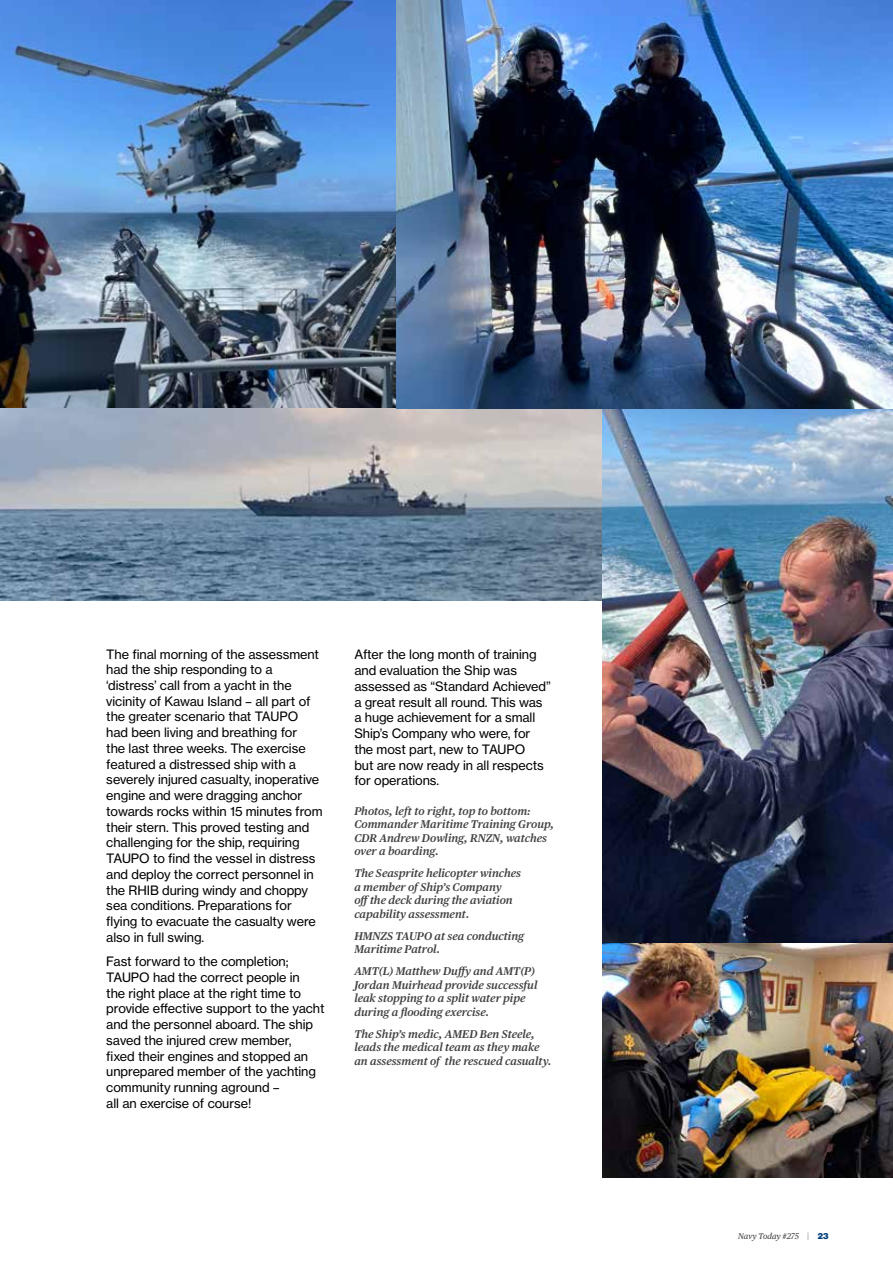
<style>
.page{position:relative;width:893px;height:1263px;background:#fff}
.page>*{position:absolute;margin:0;border:0;box-sizing:border-box;transform-origin:0 0}
.t1{font:12.75px/15.8px "Haas Grot Text 55 Roman";letter-spacing:-.005em;color:#000}
.t2{font:italic 600 11.25px/13.5px "Publico Text";color:#414042}
.t3{font:italic 8.25px "Publico Text";color:#414042}
.s1{font-family:"Haas Grot Text 55 Roman";font-style:normal;color:#939598}
.s2{font-family:"Haas Grot Disp 95";font-weight:900;font-style:normal;color:#003e7e}
</style>
<div class="page">
<img style="left:1px;top:0;width:892px;height:408px">
<img style="left:0;top:408px;width:602px;height:192px">
<img style="left:602px;top:408px;width:291px;height:770px">
<img style="left:0;top:0;width:1px;height:408px">
<p class="t1" style="left:106px;top:646px;width:218px">The final morning of the assessment had the ship responding to a ‘distress’ call from a yacht in the vicinity of Kawau Island – all part of the greater scenario that TAUPO had been living and breathing for<br>the last three weeks. The exercise featured a distressed ship with a severely injured casualty, inoperative engine and were dragging anchor towards rocks within 15 minutes from their stern. This proved testing and challenging for the ship, requiring TAUPO to find the vessel in distress and deploy the correct personnel in the RHIB during windy and choppy sea conditions. Preparations for flying to evacuate the casualty were also in full swing.</p>
<p class="t1" style="left:106px;top:954px;width:220px">Fast forward to the completion;<br>TAUPO had the correct people in<br>the right place at the right time to provide effective support to the yacht and the personnel aboard. The ship saved the injured crew member,<br>fixed their engines and stopped an unprepared member of the yachting community running aground –<br>all an exercise of course!</p>
<p class="t1" style="left:354px;top:647px;width:198px">After the long month of training and evaluation the Ship was assessed as “Standard Achieved” a great result all round. This was a huge achievement for a small<br>Ship’s Company who were, for the most part, new to TAUPO<br>but are now ready in all respects for operations.</p>
<p class="t2" style="left:354px;top:803px;width:201px">Photos, left to right, top to bottom:<br>Commander Maritime Training Group,<br>CDR Andrew Dowling, RNZN, watches over a boarding.</p>
<p class="t2" style="left:354px;top:866px;width:168px">The Seasprite helicopter winches a member of Ship’s Company off the deck during the aviation capability assessment.</p>
<p class="t2" style="left:354px;top:928px;width:171px">HMNZS TAUPO at sea conducting<br>Maritime Patrol.</p>
<p class="t2" style="left:354px;top:964px;width:185px">AMT(L) Matthew Duffy and AMT(P)<br>Jordan Muirhead provide successful leak stopping to a split water pipe during a flooding exercise.</p>
<p class="t2" style="left:354px;top:1026px;width:198px">The Ship’s medic, AMED Ben Steele, leads the medical team as they make an assessment of the rescued casualty.</p>
<p class="t3" style="left:738px;top:1230px;width:92px">Navy Today #275 <span class="s1">|</span> <span class="s2">23</span></p>
</div>
